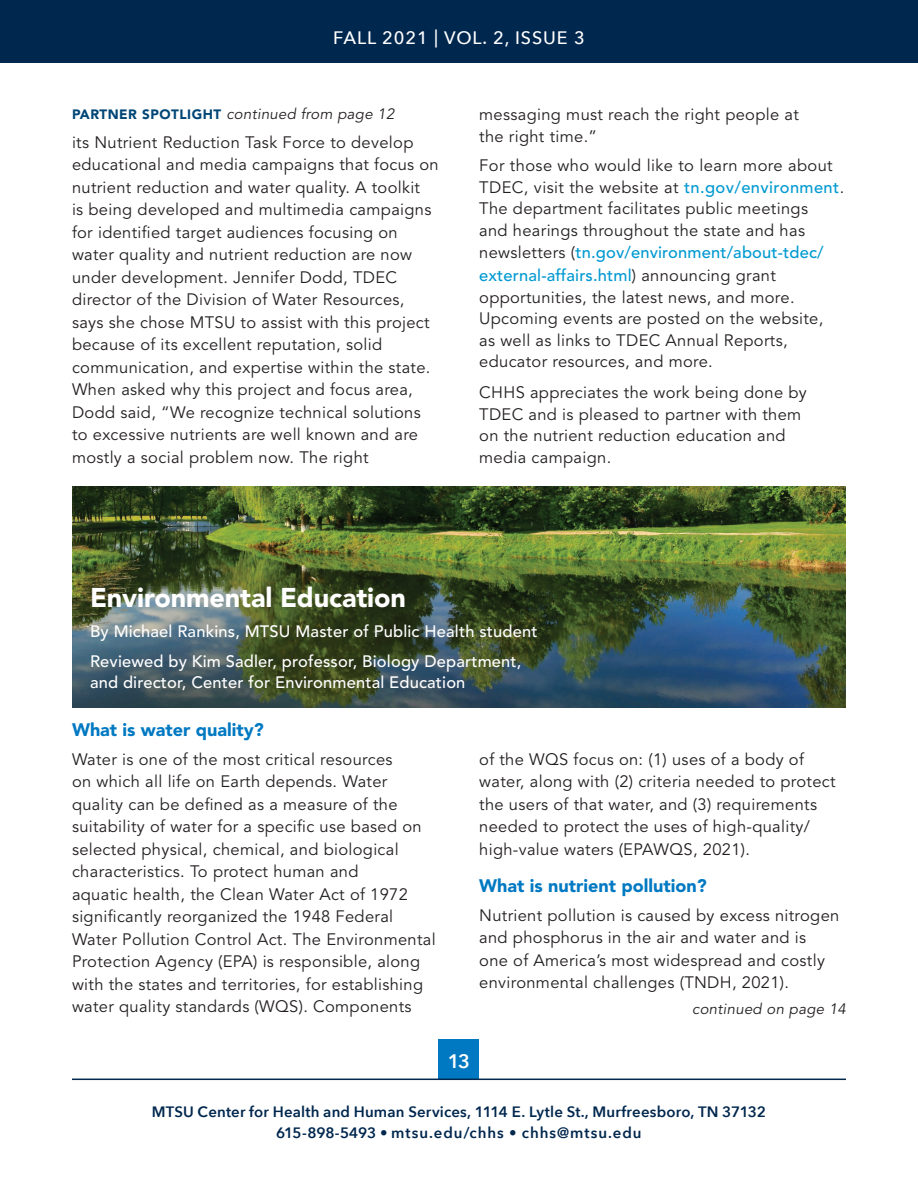
<style>
.page{position:relative;width:918px;height:1188px;background:#fff}
.page>*{position:absolute;margin:0;border:0;box-sizing:border-box;transform-origin:0 0}
.AFTER_HEAD_USE{font:900 27px "Avenir LT Std";letter-spacing:-.005em;color:#fff}
.t1{font:600 19.5px "Avenir Next";color:#fff}
.REG_PARA_11_15{font:900 18px "Avenir LT Std";color:#0079c2}
.t2{font:500 18px "Avenir Next";letter-spacing:.05em;color:#fff}
.BLUE_12_SUBHEAD_NEW{font:900 18px "Avenir LT Std";color:#0079c2}
.REG_PARA_11_15-2{font:16.5px/22.5px "Avenir LT Std";letter-spacing:.02em;color:#231f20}
.REG_PARA_11_15-3{font:500 16.5px/21px "Avenir LT Std";letter-spacing:.01em;color:#fff}
.t3{font:600 15px/21px "Avenir Next";letter-spacing:.01em;color:#00274e;text-align:center}
.REG_PARA_11_15-4{font:italic 15px "Avenir LT Std";letter-spacing:.02em;color:#231f20}
.s1{font-weight:900;font-style:normal;font-size:13.5px;color:#004676}
.s2{font-weight:500;color:#0099d1}
</style>
<div class="page">
<div style="left:0;top:0;width:918px;height:63px;background:#00274e"></div>
<div style="left:439px;top:1040px;width:40px;height:40px;background:#0079c2"></div>
<hr style="left:72px;top:1079px;width:774px;height:1px;background:#00274e">
<img style="left:72px;top:486px;width:774px;height:221px">
<p class="t2" style="left:333px;top:22px;width:253px">FALL 2021 | VOL. 2, ISSUE 3</p>
<p class="REG_PARA_11_15-4" style="left:72px;top:106px;width:324px"><span class="s1">PARTNER SPOTLIGHT</span> continued from page 12</p>
<p class="REG_PARA_11_15-2" style="left:72px;top:131px;width:368px">its Nutrient Reduction Task Force to develop educational and media campaigns that focus on nutrient reduction and water quality. A toolkit<br>is being developed and multimedia campaigns for identified target audiences focusing on water quality and nutrient reduction are now under development. Jennifer Dodd, TDEC director of the Division of Water Resources, says she chose MTSU to assist with this project because of its excellent reputation, solid communication, and expertise within the state.<br>When asked why this project and focus area, Dodd said, “We recognize technical solutions to excessive nutrients are well known and are mostly a social problem now. The right</p>
<p class="REG_PARA_11_15-2" style="left:479px;top:104px;width:321px;line-height:21.6px">messaging must reach the right people at the right time.”</p>
<p class="REG_PARA_11_15-2" style="left:479px;top:155px;width:367px;line-height:21.8px">For those who would like to learn more about TDEC, visit the website at <span class="s2">tn.gov/environment</span>.<br>The department facilitates public meetings<br>and hearings throughout the state and has newsletters (<span class="s2">tn.gov/environment/about-tdec/ external-affairs.html</span>) announcing grant opportunities, the latest news, and more.<br>Upcoming events are posted on the website,<br>as well as links to TDEC Annual Reports, educator resources, and more.</p>
<p class="REG_PARA_11_15-2" style="left:479px;top:382px;width:329px;line-height:21.6px">CHHS appreciates the work being done by TDEC and is pleased to partner with them on the nutrient reduction education and media campaign.</p>
<p class="AFTER_HEAD_USE" style="left:90px;top:581px;width:318px">Environmental Education</p>
<p class="REG_PARA_11_15-3" style="left:90px;top:621px;width:449px">By Michael Rankins, MTSU Master of Public Health student</p>
<p class="REG_PARA_11_15-3" style="left:90px;top:651px;width:433px">Reviewed by Kim Sadler, professor, Biology Department, and director, Center for Environmental Education</p>
<p class="BLUE_12_SUBHEAD_NEW" style="left:72px;top:719px;width:194px">What is water quality?</p>
<p class="REG_PARA_11_15-2" style="left:72px;top:748px;width:365px">Water is one of the most critical resources<br>on which all life on Earth depends. Water quality can be defined as a measure of the suitability of water for a specific use based on selected physical, chemical, and biological characteristics. To protect human and<br>aquatic health, the Clean Water Act of 1972 significantly reorganized the 1948 Federal Water Pollution Control Act. The Environmental Protection Agency (EPA) is responsible, along with the states and territories, for establishing water quality standards (WQS). Components</p>
<p class="REG_PARA_11_15-2" style="left:479px;top:748px;width:358px">of the WQS focus on: (1) uses of a body of water, along with (2) criteria needed to protect the users of that water, and (3) requirements needed to protect the uses of high-quality/ high-value waters (EPAWQS, 2021).</p>
<p class="REG_PARA_11_15" style="left:479px;top:875px;width:229px">What is nutrient pollution?</p>
<p class="REG_PARA_11_15-2" style="left:479px;top:904px;width:362px">Nutrient pollution is caused by excess nitrogen and phosphorus in the air and water and is<br>one of America’s most widespread and costly environmental challenges (TNDH, 2021).</p>
<p class="REG_PARA_11_15-4" style="left:692px;top:1000px;width:155px">continued on page 14</p>
<p class="t1" style="left:448px;top:1044px;width:24px">13</p>
<p class="t3" style="left:152px;top:1100px;width:616px">MTSU Center for Health and Human Services, 1114 E. Lytle St., Murfreesboro, TN 37132<br>615-898-5493 • mtsu.edu/chhs • chhs@mtsu.edu</p>
</div>
